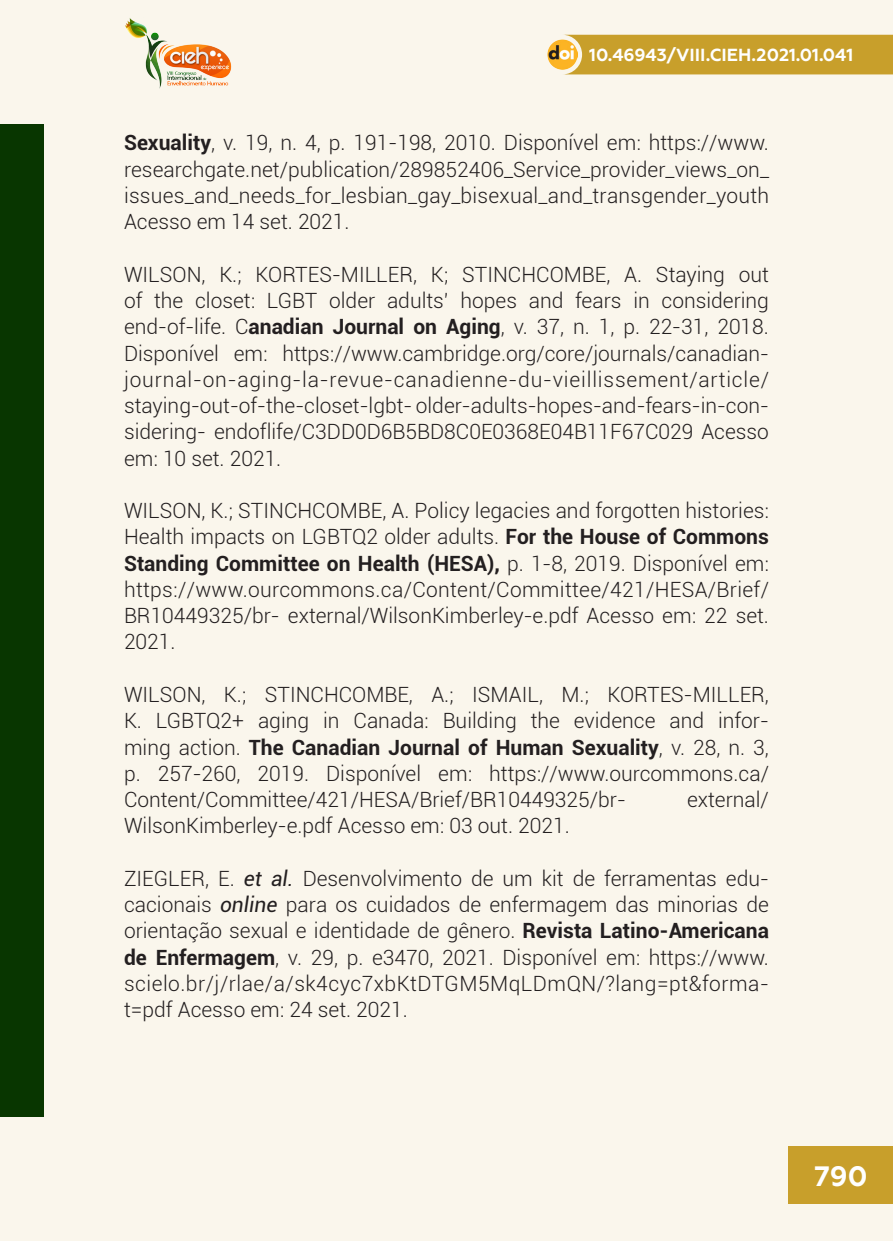
<style>
.page{position:relative;width:893px;height:1241px;background:#fff}
.page>*{position:absolute;margin:0;border:0;box-sizing:border-box;transform-origin:0 0}
.t1{font:700 28px "Geometria";color:#fff}
._7_CORPO{font:300 21px/26.2px "Roboto";color:#231f20;text-align:justify}
.t2{font:700 17.5px "Geometria";color:#fff}
.s1{font-weight:700}
.s2{font-weight:400;font-style:italic}
</style>
<div class="page">
<div style="left:0;top:0;width:893px;height:1240px;background:#faf6ec"></div>
<div style="left:0;top:124px;width:44px;height:992px;background:#083600"></div>
<div style="left:562px;top:35px;width:331px;height:39px;background:#c89f2b"></div>
<img style="left:547px;top:40px;width:30px;height:29px">
<div style="left:789px;top:1145px;width:104px;height:58px;background:#c89f2b"></div>
<img style="left:125px;top:18px;width:107px;height:71px">
<p class="t2" style="left:589px;top:45px;width:265px">10.46943/VIII.CIEH.2021.01.041</p>
<p class="_7_CORPO" style="left:124px;top:129px;width:647px"><span class="s1">Sexuality</span>, v. 19, n. 4, p. 191-198, 2010. Disponível em: https://www. researchgate.net/publication/289852406_Service_provider_views_on_ issues_and_needs_for_lesbian_gay_bisexual_and_transgender_youth Acesso em 14 set. 2021.</p>
<p class="_7_CORPO" style="left:124px;top:260px;width:647px">WILSON, K.; KORTES-MILLER, K; STINCHCOMBE, A. Staying out of the closet: LGBT older adults’ hopes and fears in considering end-of-life. C<span class="s1">anadian Journal on Aging</span>, v. 37, n. 1, p. 22-31, 2018.<br>Disponível em: https://www.cambridge.org/core/journals/canadian&shy;journal-on-aging-la-revue-canadienne-du-vieillissement/article/ staying-out-of-the-closet-lgbt- older-adults-hopes-and-fears-in-con&shy;sidering- endoflife/C3DD0D6B5BD8C0E0368E04B11F67C029 Acesso em: 10 set. 2021.</p>
<p class="_7_CORPO" style="left:124px;top:496px;width:646px">WILSON, K.; STINCHCOMBE, A. Policy legacies and forgotten histories:<br>Health impacts on LGBTQ2 older adults. <span class="s1">For the House of Commons Standing Committee on Health (HESA),</span> p. 1-8, 2019. Disponível em: https://www.ourcommons.ca/Content/Committee/421/HESA/Brief/ BR10449325/br- external/WilsonKimberley-e.pdf Acesso em: 22 set.<br>2021.</p>
<p class="_7_CORPO" style="left:124px;top:680px;width:646px">WILSON, K.; STINCHCOMBE, A.; ISMAIL, M.; KORTES-MILLER, K. LGBTQ2+ aging in Canada: Building the evidence and infor&shy;ming action. <span class="s1">The Canadian Journal of Human Sexuality</span>, v. 28, n. 3, p. 257-260, 2019. Disponível em: https://www.ourcommons.ca/ Content/Committee/421/HESA/Brief/BR10449325/br-</p>
<p class="_7_CORPO" style="left:687px;top:785px;width:83px">external/</p>
<p class="_7_CORPO" style="left:124px;top:811px;width:447px">WilsonKimberley-e.pdf Acesso em: 03 out. 2021.</p>
<p class="_7_CORPO" style="left:124px;top:864px;width:646px">ZIEGLER, E. <span class="s2">et al.</span> Desenvolvimento de um kit de ferramentas edu&shy;cacionais <span class="s2">online</span> para os cuidados de enfermagem das minorias de orientação sexual e identidade de gênero. <span class="s1">Revista Latino-Americana de Enfermagem</span>, v. 29, p. e3470, 2021. Disponível em: https://www. scielo.br/j/rlae/a/sk4cyc7xbKtDTGM5MqLDmQN/?lang=pt&amp;forma&shy;t=pdf Acesso em: 24 set. 2021.</p>
<h1 class="t1" style="left:814px;top:1158px;width:55px">790</h1>
</div>
